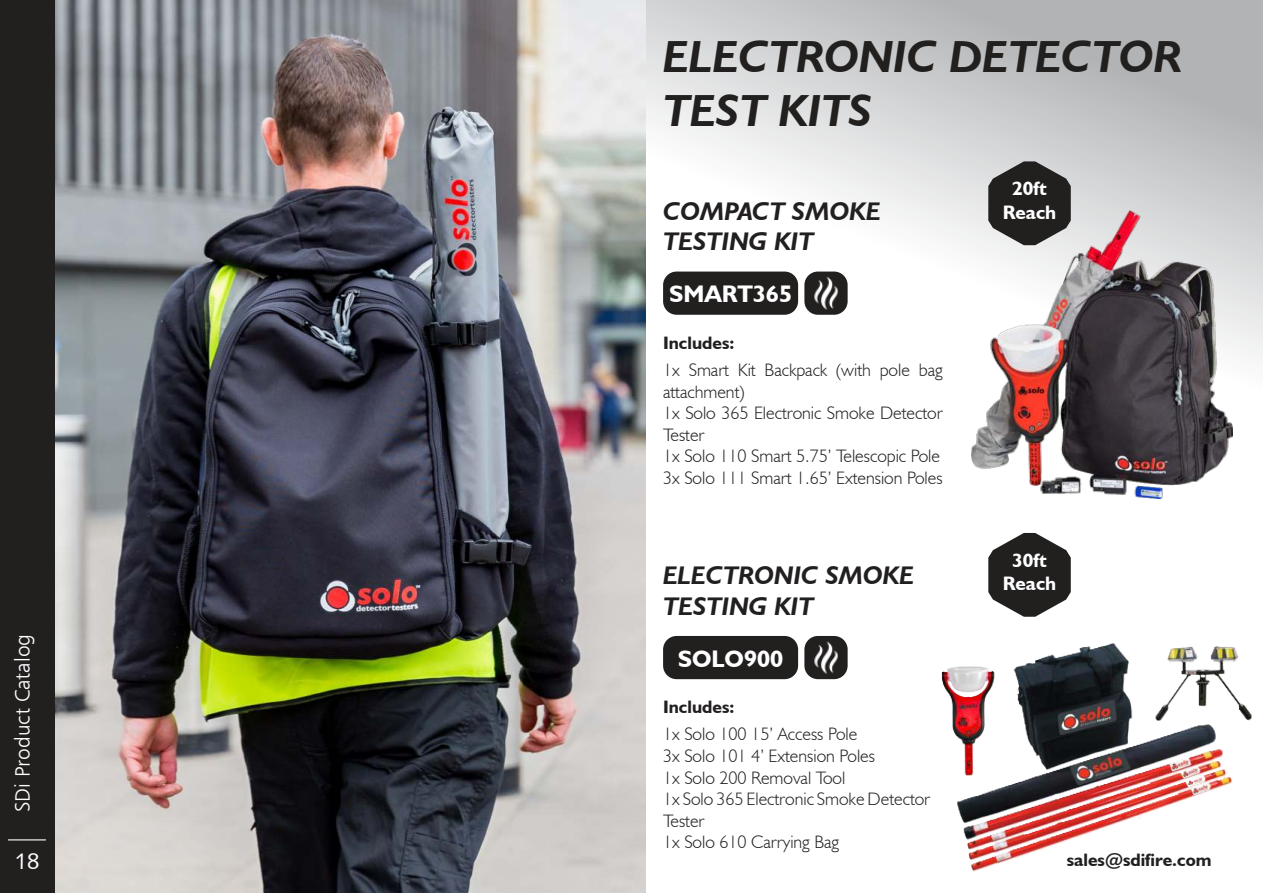
<style>
.page{position:relative;width:1263px;height:893px;background:#fff}
.page>*{position:absolute;margin:0;border:0;box-sizing:border-box;transform-origin:0 0}
.t1{font:italic 700 45px/54px "Humanist 521 BT";color:#221f1f}
.t2{font:italic 700 25.5px/30.6px "Humanist 521 BT";color:#221f1f}
.t3{font:700 24px "Humanist 521 BT";color:#fff}
.t4{font:22.5px "Humanist 531 BT Roman A";color:#fff}
.t5{font:21px "Humanist 777 BT Light B";color:#fff}
.t6{font:700 19.5px/23.4px "Humanist 521 BT";color:#fff;text-align:center}
.t7{font:300 18px/21.6px "Humanist 521 BT";color:#221f1f}
.t8{font:700 18px "Humanist 521 BT";color:#221f1f}
</style>
<div class="page">
<svg style="left:645px;top:0;width:618px;height:565px"></svg>
<img style="left:54px;top:0;width:591px;height:893px">
<div style="left:0;top:0;width:54px;height:893px;background:#221f1f"></div>
<hr style="left:8px;top:839px;width:38px;height:1px;background:#fff">
<img style="left:971px;top:210px;width:261px;height:289px">
<div style="left:663px;top:272px;width:135px;height:43px;background:#221f1f;border-radius:14px"></div>
<div style="left:663px;top:636px;width:135px;height:43px;background:#221f1f;border-radius:14px"></div>
<img style="left:941px;top:643px;width:311px;height:229px">
<svg style="left:988px;top:161px;width:83px;height:84px;background:#4b4949"></svg>
<svg style="left:988px;top:533px;width:83px;height:84px"></svg>
<img style="left:804px;top:272px;width:44px;height:43px">
<img style="left:804px;top:636px;width:44px;height:43px">
<p class="t5" style="left:14px;top:812px;width:180px;rotate:-90deg">SDi Product Catalog</p>
<p class="t4" style="left:14px;top:852px;width:27px">18</p>
<h1 class="t1" style="left:663px;top:33px;width:520px">ELECTRONIC DETECTOR<br>TEST KITS</h1>
<h2 class="t2" style="left:663px;top:198px;width:219px">COMPACT SMOKE<br>TESTING KIT</h2>
<h3 class="t3" style="left:669px;top:279px;width:125px">SMART365</h3>
<p class="t8" style="left:663px;top:332px;width:73px">Includes:</p>
<p class="t7" style="left:663px;top:361px;width:281px">1x Smart Kit Backpack (with pole bag attachment)<br>1x Solo 365 Electronic Smoke Detector<br>Tester<br>1x Solo 110 Smart 5.75’ Telescopic Pole<br>3x Solo 111 Smart 1.65’ Extension Poles</p>
<h2 class="t2" style="left:663px;top:562px;width:252px">ELECTRONIC SMOKE<br>TESTING KIT</h2>
<h3 class="t3" style="left:678px;top:644px;width:107px">SOLO900</h3>
<p class="t8" style="left:663px;top:696px;width:73px">Includes:</p>
<p class="t7" style="left:663px;top:725px;width:269px">1x Solo 100 15’ Access Pole<br>3x Solo 101 4’ Extension Poles<br>1x Solo 200 Removal Tool<br>1x Solo 365 Electronic Smoke Detector<br>Tester<br>1x Solo 610 Carrying Bag</p>
<p class="t6" style="left:1003px;top:176px;width:55px">20ft<br>Reach</p>
<p class="t6" style="left:1003px;top:548px;width:55px">30ft<br>Reach</p>
<p class="t8" style="left:1067px;top:849px;width:146px">sales@sdifire.com</p>
</div>
